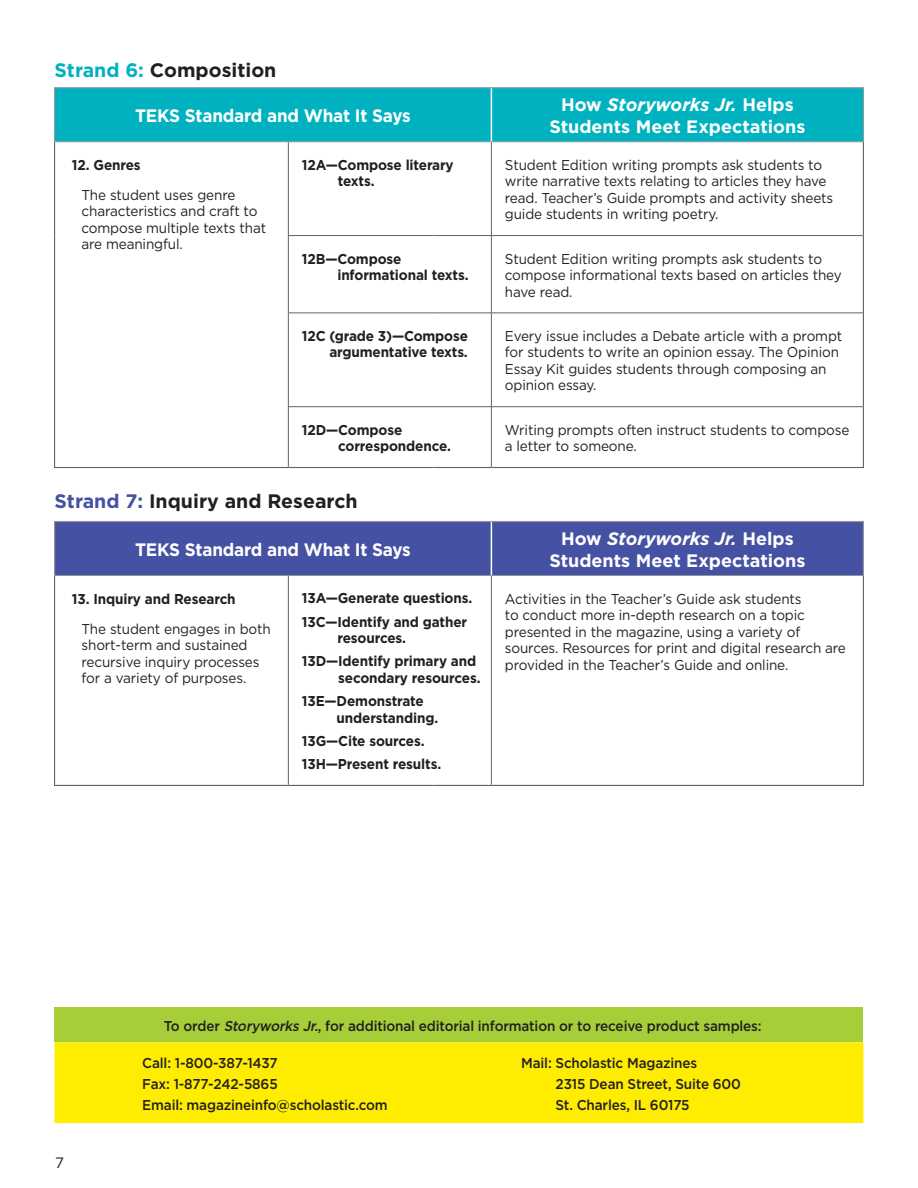
<style>
.page{position:relative;width:918px;height:1188px;background:#fff}
.page>*{position:absolute;margin:0;border:0;box-sizing:border-box;transform-origin:0 0}
.t1{font:700 19.5px "Gotham";color:#231f20}
.Body_AS{font:700 18px "Gotham";letter-spacing:-.005em;color:#fff;scale:.95 1}
.Body_AS-2{font:700 18px "Gotham";letter-spacing:-.005em;color:#fff}
.t2{font:italic 700 18px "Gotham";color:#fff}
.t3{font:15px "Gotham";color:#231f20}
.Body_AS-3{font:14.25px/16.5px "Gotham";letter-spacing:-.01em;color:#231f20;scale:.95 1}
.Body_AS-4{font:700 14.25px/16.5px "Gotham";letter-spacing:-.01em;color:#231f20;scale:.95 1}
.Body_AS-5{font:500 14.25px/21px "Gotham";letter-spacing:-.01em;color:#231f20;scale:.95 1}
.s1{color:#00b2c0}
.s2{font-style:normal}
.s3{color:#4552a3}
.s4{font-style:italic}
</style>
<div class="page">
<div style="left:55px;top:88px;width:808px;height:53px;background:#00b2c0"></div>
<div style="left:55px;top:522px;width:808px;height:53px;background:#4552a3"></div>
<div style="left:55px;top:1008px;width:808px;height:34px;background:#a6ce39"></div>
<div style="left:55px;top:1042px;width:808px;height:81px;background:#ffed01"></div>
<hr style="left:288px;top:142px;width:1px;height:93px;background:#636366">
<hr style="left:491px;top:142px;width:1px;height:93px;background:#636366">
<hr style="left:288px;top:235px;width:145px;height:1px;background:#636366">
<hr style="left:288px;top:236px;width:1px;height:77px;background:#636366">
<hr style="left:433px;top:235px;width:58px;height:1px;background:#636366">
<hr style="left:491px;top:235px;width:372px;height:1px;background:#636366">
<hr style="left:491px;top:236px;width:1px;height:77px;background:#636366">
<hr style="left:288px;top:313px;width:145px;height:1px;background:#636366">
<hr style="left:288px;top:313px;width:1px;height:94px;background:#636366">
<hr style="left:433px;top:313px;width:58px;height:1px;background:#636366">
<hr style="left:491px;top:313px;width:372px;height:1px;background:#636366">
<hr style="left:491px;top:313px;width:1px;height:94px;background:#636366">
<hr style="left:288px;top:406px;width:145px;height:1px;background:#636366">
<hr style="left:288px;top:407px;width:1px;height:60px;background:#636366">
<hr style="left:433px;top:406px;width:58px;height:1px;background:#636366">
<hr style="left:491px;top:406px;width:372px;height:1px;background:#636366">
<hr style="left:491px;top:407px;width:1px;height:60px;background:#636366">
<hr style="left:491px;top:576px;width:1px;height:209px;background:#636366">
<hr style="left:288px;top:576px;width:1px;height:209px;background:#636366">
<hr style="left:288px;top:467px;width:145px;height:1px;background:#636366">
<hr style="left:433px;top:467px;width:58px;height:1px;background:#636366">
<hr style="left:491px;top:467px;width:373px;height:1px;background:#636366">
<hr style="left:54px;top:141px;width:234px;height:1px;background:#939598">
<hr style="left:288px;top:141px;width:145px;height:1px;background:#939598">
<hr style="left:433px;top:141px;width:58px;height:1px;background:#939598">
<hr style="left:491px;top:141px;width:373px;height:1px;background:#939598">
<hr style="left:54px;top:575px;width:234px;height:1px;background:#939598">
<hr style="left:288px;top:575px;width:145px;height:1px;background:#939598">
<hr style="left:433px;top:575px;width:58px;height:1px;background:#939598">
<hr style="left:491px;top:575px;width:373px;height:1px;background:#939598">
<hr style="left:54px;top:467px;width:234px;height:1px;background:#636366">
<hr style="left:491px;top:87px;width:373px;height:1px;background:#939598">
<hr style="left:863px;top:88px;width:1px;height:53px;background:#939598">
<hr style="left:491px;top:521px;width:373px;height:1px;background:#939598">
<hr style="left:863px;top:522px;width:1px;height:53px;background:#939598">
<hr style="left:863px;top:142px;width:1px;height:94px;background:#636366">
<hr style="left:863px;top:236px;width:1px;height:77px;background:#636366">
<hr style="left:863px;top:313px;width:1px;height:94px;background:#636366">
<hr style="left:863px;top:407px;width:1px;height:60px;background:#636366">
<hr style="left:863px;top:576px;width:1px;height:209px;background:#636366">
<hr style="left:54px;top:87px;width:234px;height:1px;background:#939598">
<hr style="left:54px;top:88px;width:1px;height:53px;background:#939598">
<hr style="left:288px;top:87px;width:145px;height:1px;background:#939598">
<hr style="left:433px;top:87px;width:58px;height:1px;background:#939598">
<hr style="left:54px;top:521px;width:234px;height:1px;background:#939598">
<hr style="left:54px;top:522px;width:1px;height:53px;background:#939598">
<hr style="left:288px;top:521px;width:145px;height:1px;background:#939598">
<hr style="left:433px;top:521px;width:58px;height:1px;background:#939598">
<hr style="left:54px;top:142px;width:1px;height:94px;background:#636366">
<hr style="left:54px;top:236px;width:1px;height:77px;background:#636366">
<hr style="left:54px;top:313px;width:1px;height:94px;background:#636366">
<hr style="left:54px;top:407px;width:1px;height:60px;background:#636366">
<hr style="left:54px;top:576px;width:1px;height:209px;background:#636366">
<hr style="left:491px;top:88px;width:1px;height:53px;background:#fff">
<hr style="left:491px;top:522px;width:1px;height:53px;background:#fff">
<hr style="left:54px;top:785px;width:234px;height:1px;background:#636366">
<hr style="left:288px;top:785px;width:145px;height:1px;background:#636366">
<hr style="left:433px;top:785px;width:58px;height:1px;background:#636366">
<hr style="left:491px;top:785px;width:373px;height:1px;background:#636366">
<p class="t1" style="left:55px;top:59px;width:223px"><span class="s1">Strand 6:</span> Composition</p>
<p class="Body_AS" style="left:135px;top:105px;width:292px">TEKS Standard and What It Says</p>
<p class="t2" style="left:561px;top:95px;width:234px"><span class="s2">How</span> Storyworks Jr. <span class="s2">Helps</span></p>
<p class="Body_AS-2" style="left:549px;top:116px;width:258px">Students Meet Expectations</p>
<p class="Body_AS-4" style="left:72px;top:156px;width:74px">12. Genres</p>
<p class="Body_AS-3" style="left:82px;top:186px;width:196px">The student uses genre characteristics and craft to compose multiple texts that are meaningful.</p>
<p class="Body_AS-4" style="left:338px;top:156px;width:124px;text-indent:-36px">12A—Compose literary texts.</p>
<p class="Body_AS-3" style="left:505px;top:156px;width:347px">Student Edition writing prompts ask students to write narrative texts relating to articles they have read. Teacher’s Guide prompts and activity sheets guide students in writing poetry.</p>
<p class="Body_AS-4" style="left:337px;top:250px;width:140px;text-indent:-36px">12B—Compose informational texts.</p>
<p class="Body_AS-3" style="left:505px;top:250px;width:356px">Student Edition writing prompts ask students to compose informational texts based on articles they have read.</p>
<p class="Body_AS-4" style="left:302px;top:327px;width:176px;text-align:right">12C (grade 3)—Compose argumentative texts.</p>
<p class="Body_AS-3" style="left:505px;top:327px;width:357px">Every issue includes a Debate article with a prompt for students to write an opinion essay. The Opinion Essay Kit guides students through composing an opinion essay.</p>
<p class="Body_AS-4" style="left:338px;top:421px;width:120px;text-indent:-36px">12D—Compose correspondence.</p>
<p class="Body_AS-3" style="left:505px;top:421px;width:364px">Writing prompts often instruct students to compose a letter to someone.</p>
<p class="t1" style="left:55px;top:490px;width:305px"><span class="s3">Strand 7:</span> Inquiry and Research</p>
<p class="Body_AS" style="left:135px;top:539px;width:292px">TEKS Standard and What It Says</p>
<p class="Body_AS-4" style="left:72px;top:590px;width:174px">13. Inquiry and Research</p>
<p class="Body_AS-3" style="left:82px;top:620px;width:201px">The student engages in both short-term and sustained recursive inquiry processes for a variety of purposes.</p>
<p class="Body_AS-4" style="left:302px;top:590px;width:181px">13A—Generate questions.</p>
<p class="Body_AS-4" style="left:337px;top:613px;width:138px;text-indent:-36px">13C—Identify and gather resources.</p>
<p class="Body_AS-4" style="left:338px;top:653px;width:151px;text-indent:-36px">13D—Identify primary and secondary resources.</p>
<p class="Body_AS-4" style="left:337px;top:693px;width:108px;text-indent:-35px">13E—Demonstrate understanding.</p>
<p class="Body_AS-4" style="left:302px;top:732px;width:131px">13G—Cite sources.</p>
<p class="Body_AS-4" style="left:302px;top:756px;width:148px">13H—Present results.</p>
<p class="t2" style="left:561px;top:528px;width:234px"><span class="s2">How</span> Storyworks Jr. <span class="s2">Helps</span></p>
<p class="Body_AS-2" style="left:549px;top:550px;width:258px">Students Meet Expectations</p>
<p class="Body_AS-3" style="left:505px;top:590px;width:361px">Activities in the Teacher’s Guide ask students<br>to conduct more in-depth research on a topic presented in the magazine, using a variety of sources. Resources for print and digital research are provided in the Teacher’s Guide and online.</p>
<p class="t3" style="left:55px;top:1154px;width:10px">7</p>
<p class="Body_AS-5" style="left:164px;top:1015px;width:631px">To order <span class="s4">Storyworks Jr.</span>, for additional editorial information or to receive product samples:</p>
<p class="Body_AS-5" style="left:142px;top:1052px;width:260px">Call: 1-800-387-1437<br>Fax: 1-877-242-5865<br>Email: magazineinfo@scholastic.com</p>
<p class="Body_AS-5" style="left:556px;top:1052px;width:197px;text-indent:-34px">Mail: Scholastic Magazines<br>2315 Dean Street, Suite 600<br>St. Charles, IL 60175</p>
</div>
